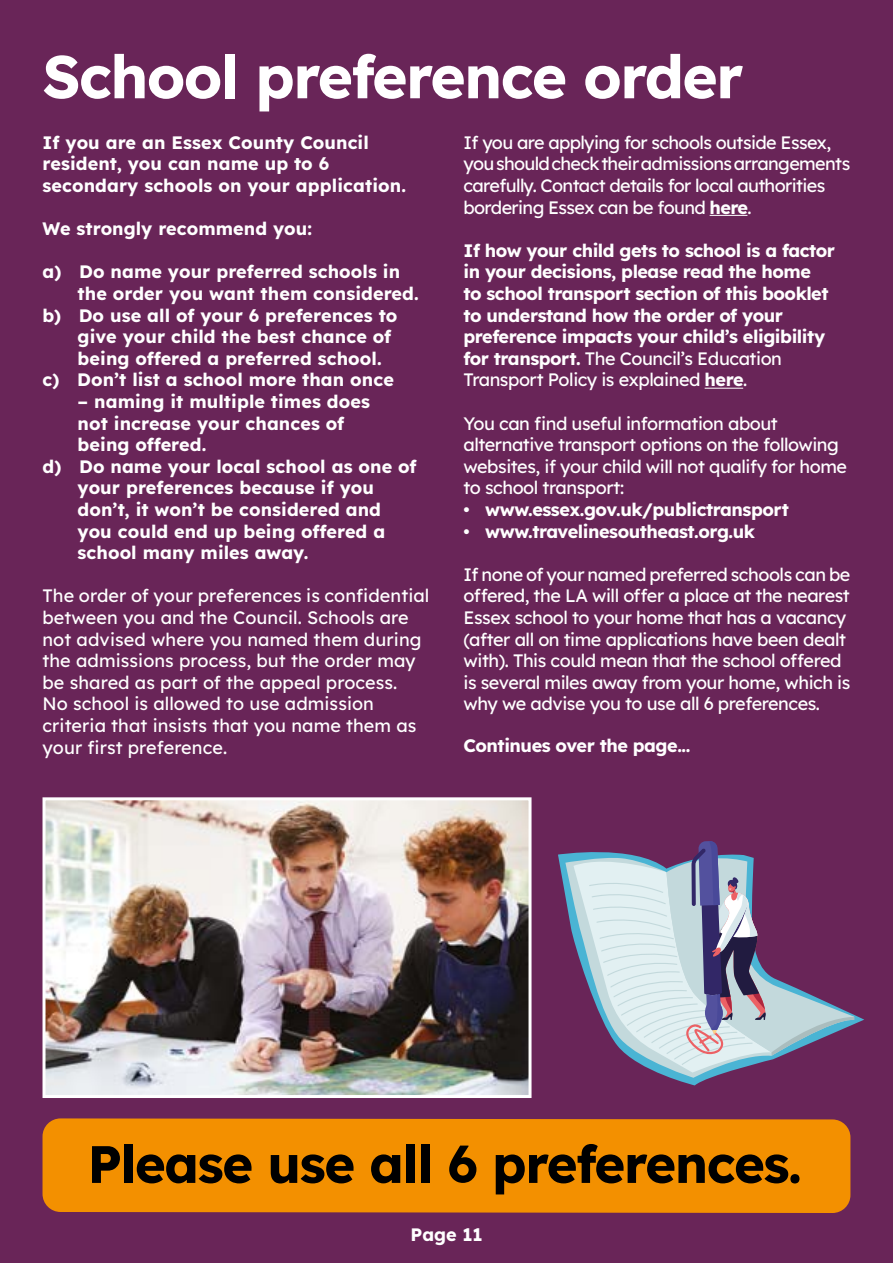
<style>
.page{position:relative;width:893px;height:1263px;background:#692558}
.page>*{position:absolute;margin:0;border:0;box-sizing:border-box;transform-origin:0 0}
.t1{font:700 60px "Lexend";letter-spacing:-.025em;color:#fff}
.t2{font:700 52.5px "Lexend";letter-spacing:-.025em;color:#000}
.t3{font:18px/21.6px "Lexend";letter-spacing:-.025em;color:#fff}
.t4{font:700 18px/21.6px "Lexend";letter-spacing:.005em;color:#fff}
.t5{font:700 18px/21.6px "Lexend";letter-spacing:-.025em;color:#fff}
.t6{font:18px/21.6px "Lexend";letter-spacing:.005em;color:#fff}
.s1{font-weight:700}
.s2{font-weight:400}
</style>
<div class="page">
<hr style="left:710px;top:215px;width:37px;height:1px;background:#fff">
<hr style="left:705px;top:388px;width:38px;height:1px;background:#fff">
<div style="left:43px;top:1118px;width:807px;height:95px;background:#f39000"></div>
<img style="left:47px;top:801px;width:480px;height:293px">
<div style="left:43px;top:797px;width:488px;height:301px;border:3px solid #fff"></div>
<svg style="left:558px;top:853px;width:306px;height:232px"></svg>
<svg style="left:565px;top:856px;width:289px;height:222px"></svg>
<svg style="left:573px;top:841px;width:281px;height:231px"></svg>
<h1 class="t1" style="left:43px;top:33px;width:702px">School preference order</h1>
<p class="t4" style="left:43px;top:130px;width:365px">If you are an Essex County Council resident, you can name up to 6 secondary schools on your application.</p>
<p class="t4" style="left:43px;top:217px;width:271px">We strongly recommend you:</p>
<p class="t4" style="left:43px;top:260px;width:359px">a) Do name your preferred schools in</p>
<p class="t4" style="left:78px;top:282px;width:343px">the order you want them considered.</p>
<p class="t4" style="left:43px;top:303px;width:356px">b) Do use all of your 6 preferences to</p>
<p class="t4" style="left:78px;top:325px;width:315px">give your child the best chance of</p>
<p class="t4" style="left:78px;top:346px;width:306px">being offered a preferred school.</p>
<p class="t4" style="left:43px;top:368px;width:353px">c) Don’t list a school more than once</p>
<p class="t4" style="left:78px;top:390px;width:294px">– naming it multiple times does</p>
<p class="t4" style="left:78px;top:411px;width:268px">not increase your chances of</p>
<p class="t4" style="left:78px;top:433px;width:130px">being offered.</p>
<p class="t4" style="left:43px;top:454px;width:375px">d) Do name your local school as one of</p>
<p class="t4" style="left:78px;top:476px;width:298px">your preferences because if you</p>
<p class="t4" style="left:78px;top:498px;width:305px">don’t, it won’t be considered and</p>
<p class="t4" style="left:78px;top:519px;width:309px">you could end up being offered a</p>
<p class="t4" style="left:78px;top:541px;width:232px">school many miles away.</p>
<p class="t6" style="left:43px;top:584px;width:388px">The order of your preferences is confidential between you and the Council. Schools are not advised where you named them during the admissions process, but the order may be shared as part of the appeal process.<br>No school is allowed to use admission criteria that insists that you name them as your first preference.</p>
<p class="t3" style="left:463px;top:130px;width:388px">If you are applying for schools outside Essex, you should check their admissions arrangements carefully. Contact details for local authorities bordering Essex can be found <span class="s1">here</span>.</p>
<p class="t5" style="left:463px;top:238px;width:373px">If how your child gets to school is a factor in your decisions, please read the home<br>to school transport section of this booklet to understand how the order of your preference impacts your child’s eligibility for transport. <span class="s2">The Council’s Education Transport Policy is explained</span> here<span class="s2">.</span></p>
<p class="t3" style="left:463px;top:411px;width:385px">You can find useful information about alternative transport options on the following websites, if your child will not qualify for home to school transport:</p>
<p class="t5" style="left:463px;top:498px;width:327px">• www.essex.gov.uk/publictransport</p>
<p class="t5" style="left:463px;top:519px;width:293px">• www.travelinesoutheast.org.uk</p>
<p class="t3" style="left:463px;top:562px;width:388px">If none of your named preferred schools can be offered, the LA will offer a place at the nearest Essex school to your home that has a vacancy (after all on time applications have been dealt with). This could mean that the school offered is several miles away from your home, which is why we advise you to use all 6 preferences.</p>
<p class="t5" style="left:463px;top:734px;width:228px">Continues over the page...</p>
<h2 class="t2" style="left:87px;top:1126px;width:716px">Please use all 6 preferences.</h2>
<p class="t4" style="left:411px;top:1222px;width:74px">Page 11</p>
</div>
